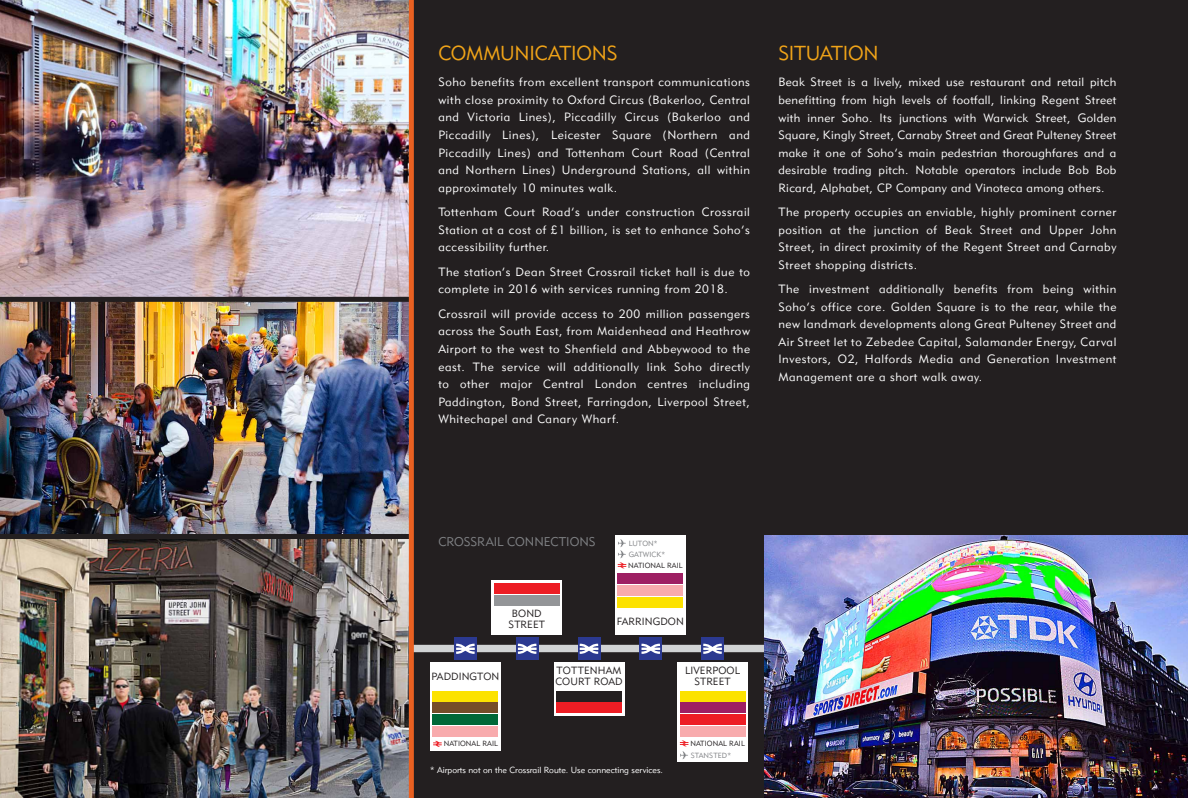
<style>
.page{position:relative;width:1188px;height:798px;background:#fff}
.page>*{position:absolute;margin:0;border:0;box-sizing:border-box;transform-origin:0 0}
.t1{font:20px "Geometric 415 BT Lite A";letter-spacing:-.01em;color:#f1a418}
.t2{font:12.5px "Geometric 415 BT Lite A";color:#808285}
.t3{font:11.88px/17.5px "Geometric 415 BT Lite A";letter-spacing:.05em;color:#fff;text-align:justify}
.t4{font:10.38px/11.1px "Geometric 415 BT Lite A";letter-spacing:.01em;color:#231f20;text-align:center}
.t5{font:8.75px "Geometric 415 BT Lite A";color:#fff}
.t6{font:7.38px "Geometric 415 BT Lite A";letter-spacing:.01em;color:#231f20}
.t7{font:7.38px "Geometric 415 BT Lite A";letter-spacing:.01em;color:#808285}
</style>
<div class="page">
<div style="left:0;top:0;width:1187px;height:797px;background:#231f20"></div>
<img style="left:0;top:0;width:409px;height:533px">
<img style="left:0;top:538px;width:409px;height:259px">
<div style="left:0;top:297px;width:411px;height:5px;background:#231f20"></div>
<div style="left:411px;top:644px;width:353px;height:8px;background:#d1d3d4"></div>
<div style="left:677px;top:662px;width:70px;height:99px;background:#fff"></div>
<div style="left:679px;top:690px;width:66px;height:11px;background:#fce200"></div>
<div style="left:679px;top:702px;width:66px;height:10px;background:#9e1f63"></div>
<div style="left:679px;top:714px;width:66px;height:10px;background:#ed1d24"></div>
<div style="left:679px;top:726px;width:66px;height:10px;background:#f8abad"></div>
<svg style="left:679px;top:740px;width:9px;height:18px"></svg>
<div style="left:615px;top:535px;width:70px;height:99px;background:#fff"></div>
<div style="left:617px;top:573px;width:66px;height:10px;background:#9e1f63"></div>
<div style="left:617px;top:585px;width:66px;height:10px;background:#f8abad"></div>
<div style="left:617px;top:597px;width:66px;height:10px;background:#fce200"></div>
<svg style="left:617px;top:539px;width:9px;height:29px"></svg>
<div style="left:430px;top:662px;width:70px;height:88px;background:#fff"></div>
<div style="left:432px;top:690px;width:66px;height:11px;background:#fce200"></div>
<div style="left:432px;top:702px;width:66px;height:10px;background:#754d29"></div>
<div style="left:432px;top:714px;width:66px;height:10px;background:#006838"></div>
<div style="left:432px;top:726px;width:66px;height:10px;background:#f8abad"></div>
<svg style="left:433px;top:740px;width:8px;height:6px"></svg>
<div style="left:553px;top:662px;width:71px;height:54px;background:#fff"></div>
<div style="left:556px;top:690px;width:65px;height:11px;background:#231f20"></div>
<div style="left:556px;top:702px;width:65px;height:10px;background:#ed1d24"></div>
<div style="left:491px;top:580px;width:71px;height:54px;background:#fff"></div>
<div style="left:494px;top:583px;width:65px;height:10px;background:#ed1d24"></div>
<div style="left:494px;top:594px;width:65px;height:11px;background:#939598"></div>
<div style="left:639px;top:637px;width:23px;height:23px;background:#2b3990"></div>
<svg style="left:641px;top:643px;width:20px;height:11px"></svg>
<div style="left:701px;top:637px;width:23px;height:23px;background:#2b3990"></div>
<svg style="left:700px;top:643px;width:22px;height:11px"></svg>
<div style="left:577px;top:637px;width:23px;height:23px;background:#2b3990"></div>
<svg style="left:577px;top:642px;width:22px;height:12px"></svg>
<div style="left:515px;top:637px;width:23px;height:23px;background:#2b3990"></div>
<svg style="left:515px;top:642px;width:22px;height:12px"></svg>
<div style="left:454px;top:637px;width:23px;height:23px;background:#2b3990"></div>
<svg style="left:453px;top:643px;width:22px;height:11px"></svg>
<img style="left:764px;top:535px;width:423px;height:262px">
<div style="left:409px;top:0;width:5px;height:797px;background:#e96021"></div>
<h1 class="t1" style="left:438px;top:40px;width:27px">Communications</h1>
<p class="t3" style="left:438px;top:73px;width:313px">Soho benefits from excellent transport communications with close proximity to Oxford Circus (Bakerloo, Central and Victoria Lines), Piccadilly Circus (Bakerloo and Piccadilly Lines), Leicester Square (Northern and Piccadilly Lines) and Tottenham Court Road (Central and Northern Lines) Underground Stations, all within approximately 10 minutes walk.</p>
<p class="t3" style="left:438px;top:203px;width:313px">Tottenham Court Road’s under construction Crossrail Station at a cost of £1 billion, is set to enhance Soho’s accessibility further.</p>
<p class="t3" style="left:438px;top:262px;width:313px">The station’s Dean Street Crossrail ticket hall is due to complete in 2016 with services running from 2018.</p>
<p class="t3" style="left:438px;top:305px;width:313px">Crossrail will provide access to 200 million passengers across the South East, from Maidenhead and Heathrow Airport to the west to Shenfield and Abbeywood to the east. The service will additionally link Soho directly to other major Central London centres including Paddington, Bond Street, Farringdon, Liverpool Street, Whitechapel and Canary Wharf.</p>
<h1 class="t1" style="left:778px;top:40px;width:102px">SITUATION</h1>
<p class="t3" style="left:778px;top:73px;width:339px">Beak Street is a lively, mixed use restaurant and retail pitch benefitting from high levels of footfall, linking Regent Street with inner Soho. Its junctions with Warwick Street, Golden Square, Kingly Street, Carnaby Street and Great Pulteney Street make it one of Soho’s main pedestrian thoroughfares and a desirable trading pitch. Notable operators include Bob Bob Ricard, Alphabet, CP Company and Vinoteca among others.</p>
<p class="t3" style="left:778px;top:203px;width:339px">The property occupies an enviable, highly prominent corner position at the junction of Beak Street and Upper John Street, in direct proximity of the Regent Street and Carnaby Street shopping districts.</p>
<p class="t3" style="left:778px;top:280px;width:339px">The investment additionally benefits from being within Soho’s office core. Golden Square is to the rear, while the new landmark developments along Great Pulteney Street and Air Street let to Zebedee Capital, Salamander Energy, Carval Investors, O2, Halfords Media and Generation Investment Management are a short walk away.</p>
<p class="t2" style="left:438px;top:534px;width:17px">Crossrail</p>
<p class="t2" style="left:507px;top:534px;width:17px">Connections</p>
<p class="t4" style="left:508px;top:607px;width:38px">BOND<br>STREET</p>
<p class="t7" style="left:628px;top:538px;width:30px">LUTON*</p>
<p class="t6" style="left:628px;top:560px;width:56px">NATIONAL RAIL</p>
<p class="t7" style="left:628px;top:549px;width:38px">GATWICK*</p>
<p class="t4" style="left:616px;top:615px;width:68px">FARRINGDON</p>
<p class="t4" style="left:431px;top:670px;width:69px">PADDINGTON</p>
<p class="t4" style="left:555px;top:664px;width:69px;text-align:left">TOTTENHAM<br>COURT ROAD</p>
<p class="t4" style="left:685px;top:664px;width:56px">LIVERPOOL<br>STREET</p>
<p class="t6" style="left:443px;top:739px;width:56px">NATIONAL RAIL</p>
<p class="t6" style="left:690px;top:738px;width:56px">NATIONAL RAIL</p>
<p class="t7" style="left:690px;top:750px;width:42px">STANSTED*</p>
<p class="t5" style="left:430px;top:764px;width:234px">* Airports not on the Crossrail Route. Use connecting services.</p>
</div>
